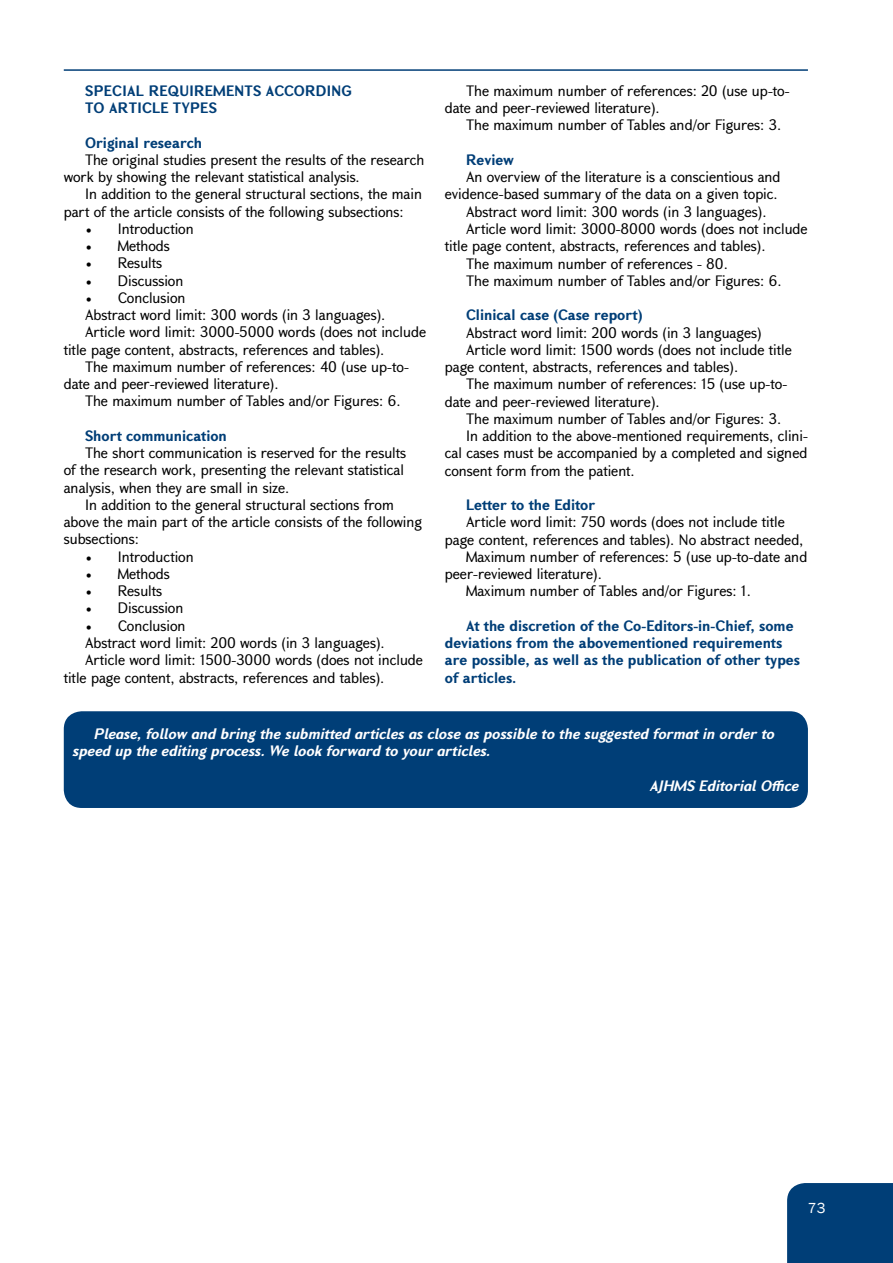
<style>
.page{position:relative;width:893px;height:1263px;background:#fff}
.page>*{position:absolute;margin:0;border:0;box-sizing:border-box;transform-origin:0 0}
.t1{font:15px "Franklin Gothic";color:#fff}
.t2{font:14.25px/17.2px "GHEA Grapalat";color:#000}
.t3{font:700 14.25px/17.2px "GHEA Grapalat";color:#003e77}
.t4{font:italic 700 14.25px/17.2px "GHEA Grapalat";color:#fff}
.t5{font:700 14.25px/17.2px "GHEA Grapalat";letter-spacing:.02em;color:#003e77}
</style>
<div class="page">
<div style="left:787px;top:1183px;width:106px;height:80px;background:#003e77"></div>
<hr style="left:64px;top:69px;width:744px;height:2px;background:#003e77">
<div style="left:64px;top:711px;width:744px;height:97px;background:#003e77;border-radius:18px"></div>
<p class="t5" style="left:85px;top:82px;width:268px">SPECIAL REQUIREMENTS ACCORDING<br>TO ARTICLE TYPES</p>
<p class="t3" style="left:85px;top:133px;width:119px">Original research</p>
<p class="t2" style="left:64px;top:150px;width:362px;text-indent:21px">The original studies present the results of the research work by showing the relevant statistical analysis.</p>
<p class="t2" style="left:64px;top:185px;width:360px;text-indent:21px">In addition to the general structural sections, the main part of the article consists of the following subsections:</p>
<p class="t2" style="left:85px;top:219px;width:110px">• Introduction</p>
<p class="t2" style="left:85px;top:237px;width:86px">• Methods</p>
<p class="t2" style="left:85px;top:254px;width:79px">• Results</p>
<p class="t2" style="left:85px;top:271px;width:100px">• Discussion</p>
<p class="t2" style="left:85px;top:289px;width:102px">• Conclusion</p>
<p class="t2" style="left:85px;top:306px;width:302px">Abstract word limit: 300 words (in 3 languages).</p>
<p class="t2" style="left:85px;top:323px;width:343px">Article word limit: 3000-5000 words (does not include</p>
<p class="t2" style="left:64px;top:340px;width:322px">title page content, abstracts, references and tables).</p>
<p class="t2" style="left:85px;top:358px;width:325px">The maximum number of references: 40 (use up-to-</p>
<p class="t2" style="left:64px;top:375px;width:216px">date and peer-reviewed literature).</p>
<p class="t2" style="left:85px;top:392px;width:317px">The maximum number of Tables and/or Figures: 6.</p>
<p class="t3" style="left:85px;top:427px;width:143px">Short communication</p>
<p class="t2" style="left:64px;top:444px;width:344px;text-indent:21px">The short communication is reserved for the results of the research work, presenting the relevant statistical analysis, when they are small in size.</p>
<p class="t2" style="left:64px;top:496px;width:360px;text-indent:21px">In addition to the general structural sections from above the main part of the article consists of the following subsections:</p>
<p class="t2" style="left:85px;top:547px;width:110px">• Introduction</p>
<p class="t2" style="left:85px;top:565px;width:86px">• Methods</p>
<p class="t2" style="left:85px;top:582px;width:79px">• Results</p>
<p class="t2" style="left:85px;top:599px;width:100px">• Discussion</p>
<p class="t2" style="left:85px;top:616px;width:102px">• Conclusion</p>
<p class="t2" style="left:85px;top:634px;width:301px">Abstract word limit: 200 words (in 3 languages).</p>
<p class="t2" style="left:85px;top:651px;width:339px">Article word limit: 1500-3000 words (does not include</p>
<p class="t2" style="left:64px;top:668px;width:322px">title page content, abstracts, references and tables).</p>
<p class="t2" style="left:445px;top:82px;width:346px;text-indent:21px">The maximum number of references: 20 (use up-to&shy;date and peer-reviewed literature).</p>
<p class="t2" style="left:466px;top:116px;width:317px">The maximum number of Tables and/or Figures: 3.</p>
<p class="t3" style="left:466px;top:151px;width:49px">Review</p>
<p class="t2" style="left:466px;top:168px;width:316px">An overview of the literature is a conscientious and</p>
<p class="t2" style="left:445px;top:185px;width:334px">evidence-based summary of the data on a given topic.</p>
<p class="t2" style="left:466px;top:202px;width:302px">Abstract word limit: 300 words (in 3 languages).</p>
<p class="t2" style="left:466px;top:220px;width:343px">Article word limit: 3000-8000 words (does not include</p>
<p class="t2" style="left:445px;top:237px;width:322px">title page content, abstracts, references and tables).</p>
<p class="t2" style="left:466px;top:254px;width:263px">The maximum number of references - 80.</p>
<p class="t2" style="left:466px;top:271px;width:317px">The maximum number of Tables and/or Figures: 6.</p>
<p class="t3" style="left:466px;top:306px;width:178px">Clinical case (Case report)</p>
<p class="t2" style="left:466px;top:323px;width:297px">Abstract word limit: 200 words (in 3 languages)</p>
<p class="t2" style="left:466px;top:340px;width:327px">Article word limit: 1500 words (does not include title</p>
<p class="t2" style="left:445px;top:358px;width:295px">page content, abstracts, references and tables).</p>
<p class="t2" style="left:466px;top:375px;width:323px">The maximum number of references: 15 (use up-to-</p>
<p class="t2" style="left:445px;top:392px;width:216px">date and peer-reviewed literature).</p>
<p class="t2" style="left:466px;top:409px;width:317px">The maximum number of Tables and/or Figures: 3.</p>
<p class="t2" style="left:466px;top:427px;width:343px">In addition to the above-mentioned requirements, clini-</p>
<p class="t2" style="left:445px;top:444px;width:364px">cal cases must be accompanied by a completed and signed</p>
<p class="t2" style="left:445px;top:461px;width:191px">consent form from the patient.</p>
<p class="t3" style="left:466px;top:496px;width:131px">Letter to the Editor</p>
<p class="t2" style="left:466px;top:513px;width:320px">Article word limit: 750 words (does not include title</p>
<p class="t2" style="left:445px;top:530px;width:360px">page content, references and tables). No abstract needed,</p>
<p class="t2" style="left:466px;top:548px;width:343px">Maximum number of references: 5 (use up-to-date and</p>
<p class="t2" style="left:445px;top:565px;width:159px">peer-reviewed literature).</p>
<p class="t2" style="left:466px;top:582px;width:287px">Maximum number of Tables and/or Figures: 1.</p>
<p class="t3" style="left:445px;top:617px;width:357px;text-indent:21px">At the discretion of the Co-Editors-in-Chief, some deviations from the abovementioned requirements are possible, as well as the publication of other types of articles.</p>
<p class="t4" style="left:72px;top:725px;width:703px;text-indent:21px">Please, follow and bring the submitted articles as close as possible to the suggested format in order to speed up the editing process. We look forward to your articles.</p>
<p class="t4" style="left:649px;top:777px;width:150px">AJHMS Editorial Office</p>
<p class="t1" style="left:808px;top:1198px;width:19px">73</p>
</div>
